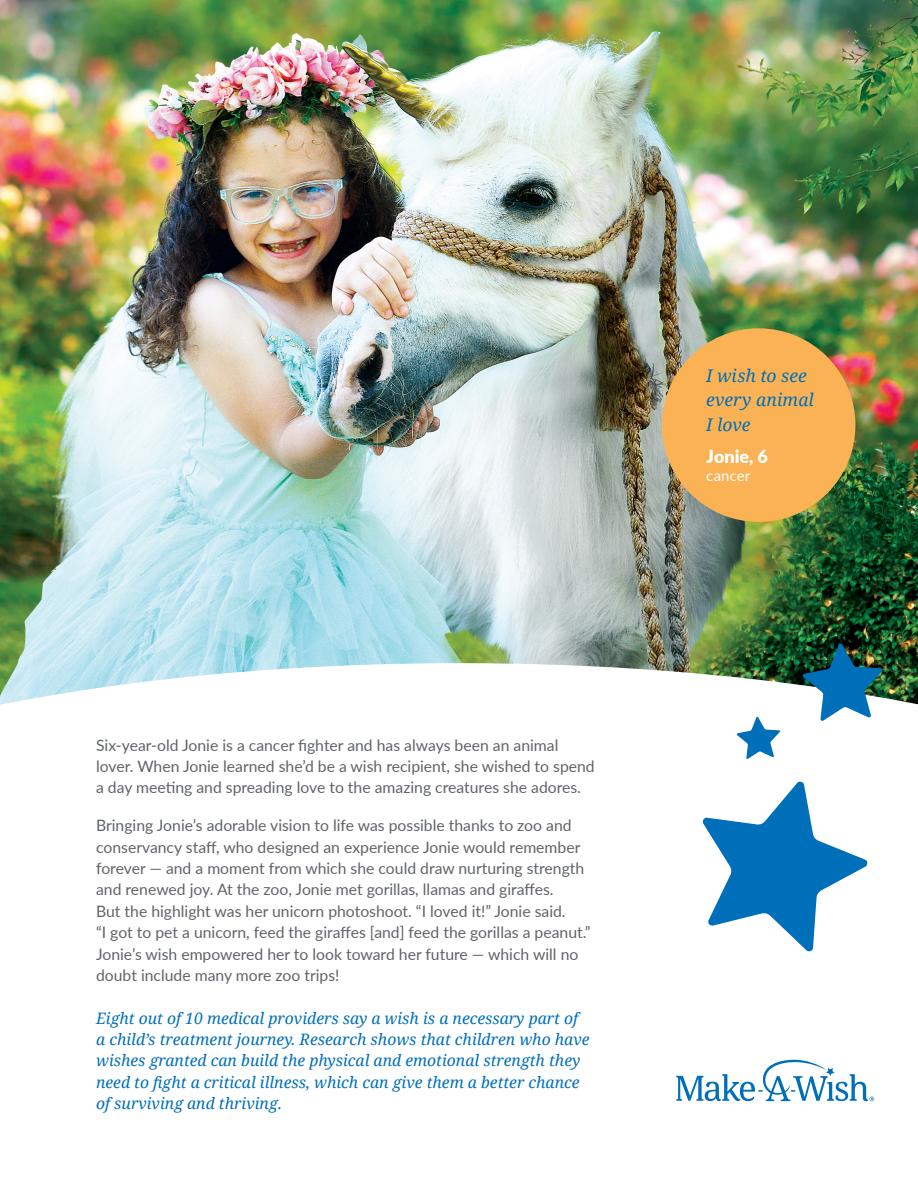
<style>
.page{position:relative;width:918px;height:1188px;background:#fff}
.page>*{position:absolute;margin:0;border:0;box-sizing:border-box;transform-origin:0 0}
.t1{font:900 18px "Lato";letter-spacing:-.005em;color:#fff}
.t2{font:italic 17.55px/24.3px "Droid Serif";color:#006fba}
.t3{font:15.75px/21.3px "Lato";color:#5f6369}
.t4{font:italic 15.75px/21.3px "Droid Serif";color:#006fba}
.t5{font:15px "Lato";letter-spacing:.01em;color:#fff}
</style>
<div class="page">
<img style="left:0;top:0;width:918px;height:663px">
<svg style="left:0;top:663px;width:918px;height:439px"></svg>
<svg style="left:676px;top:1060px;width:198px;height:41px"></svg>
<svg style="left:702px;top:780px;width:166px;height:173px"></svg>
<img style="left:802px;top:643px;width:81px;height:78px">
<svg style="left:736px;top:717px;width:44px;height:42px"></svg>
<div style="left:662px;top:328px;width:193px;height:194px;background:#fbb254;border-radius:50%"></div>
<p class="t3" style="left:96px;top:734px;width:500px">Six-year-old Jonie is a cancer fighter and has always been an animal lover. When Jonie learned she’d be a wish recipient, she wished to spend a day meeting and spreading love to the amazing creatures she adores.</p>
<p class="t3" style="left:96px;top:814px;width:496px">Bringing Jonie’s adorable vision to life was possible thanks to zoo and conservancy staff, who designed an experience Jonie would remember forever — and a moment from which she could draw nurturing strength and renewed joy. At the zoo, Jonie met gorillas, llamas and giraffes.<br>But the highlight was her unicorn photoshoot. “I loved it!” Jonie said.<br>“I got to pet a unicorn, feed the giraffes [and] feed the gorillas a peanut.” Jonie’s wish empowered her to look toward her future — which will no doubt include many more zoo trips!</p>
<p class="t4" style="left:96px;top:1007px;width:495px">Eight out of 10 medical providers say a wish is a necessary part of a child’s treatment journey. Research shows that children who have wishes granted can build the physical and emotional strength they need to fight a critical illness, which can give them a better chance of surviving and thriving.</p>
<p class="t2" style="left:706px;top:363px;width:109px">I wish to see every animal<br>I love</p>
<p class="t1" style="left:706px;top:443px;width:63px">Jonie, 6</p>
<p class="t5" style="left:706px;top:465px;width:46px">cancer</p>
</div>
